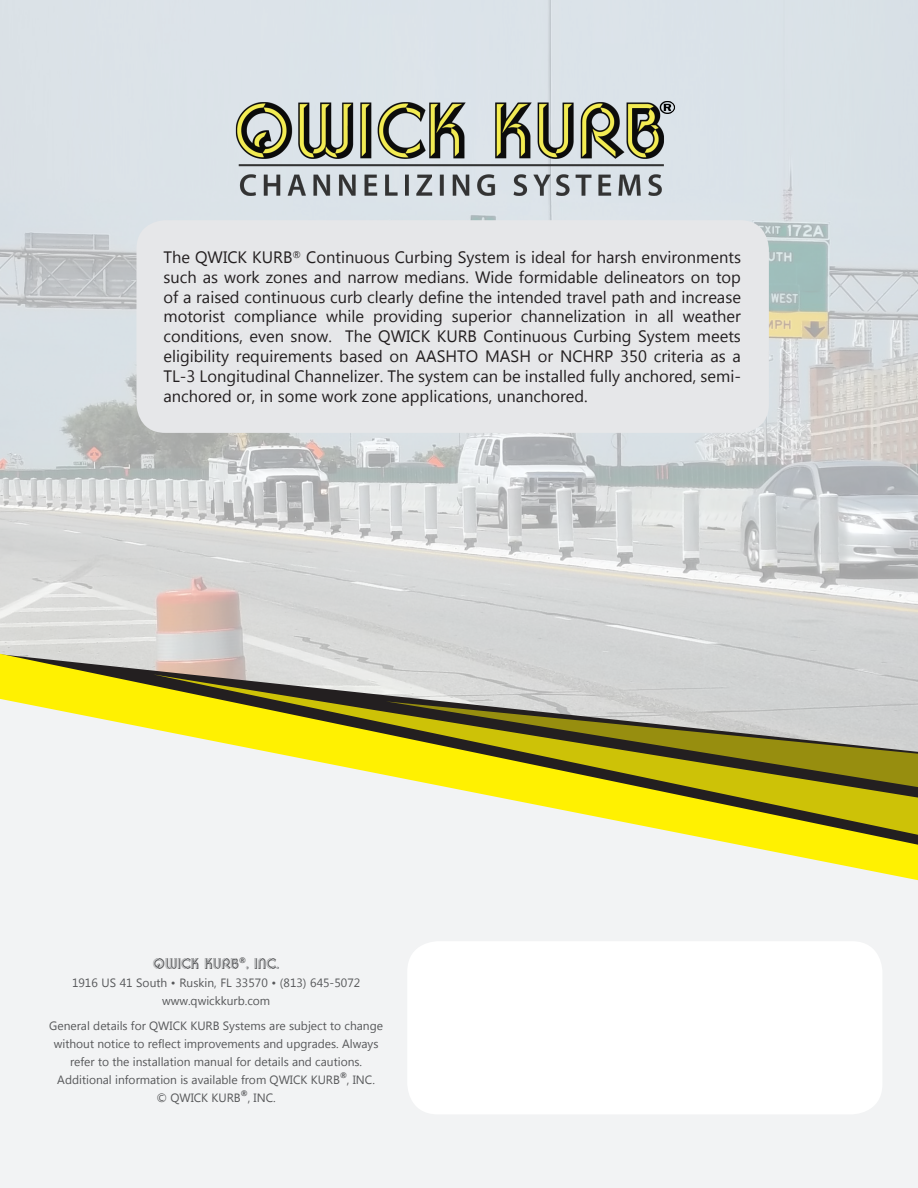
<style>
.page{position:relative;width:918px;height:1188px;background:#fff}
.page>*{position:absolute;margin:0;border:0;box-sizing:border-box;transform-origin:0 0}
.t1{font:18px "Chuck Warren Chisel SH";color:#57585a}
.t2{font:16.5px/19.8px "Myanmar Text";color:#231f20;text-align:justify}
.t3{font:12px/18px "Myanmar Text";color:#57585a;text-align:center}
.t4{font:700 7.8px "Myanmar Text";color:#57585a}
</style>
<div class="page">
<img style="left:0;top:0;width:918px;height:654px">
<svg style="left:0;top:654px;width:918px;height:45px;background:#c7c5a6"></svg>
<svg style="left:0;top:699px;width:918px;height:489px;fill:#f2f3f4"></svg>
<img style="left:230px;top:93px;width:446px;height:127px">
<div style="left:407px;top:941px;width:475px;height:173px;background:#fff;border-radius:31px"></div>
<div style="left:137px;top:220px;width:632px;height:213px;background:#e6e7e9;border-radius:29px"></div>
<p class="t2" style="left:164px;top:247px;width:579px">The QWICK KURB<sup>®</sup> Continuous Curbing System is ideal for harsh environments such as work zones and narrow medians. Wide formidable delineators on top of a raised continuous curb clearly define the intended travel path and increase motorist compliance while providing superior channelization in all weather conditions, even snow. The QWICK KURB Continuous Curbing System meets eligibility requirements based on AASHTO MASH or NCHRP 350 criteria as a TL-3 Longitudinal Channelizer. The system can be installed fully anchored, semi&shy;anchored or, in some work zone applications, unanchored.</p>
<p class="t4" style="left:239px;top:955px;width:8px">®</p>
<p class="t3" style="left:72px;top:973px;width:290px">1916 US 41 South • Ruskin, FL 33570 • (813) 645-5072 www.qwickkurb.com</p>
<p class="t3" style="left:49px;top:1017px;width:335px">General details for QWICK KURB Systems are subject to change</p>
<p class="t3" style="left:54px;top:1035px;width:326px">without notice to reflect improvements and upgrades. Always</p>
<p class="t3" style="left:70px;top:1053px;width:294px">refer to the installation manual for details and cautions.</p>
<p class="t3" style="left:57px;top:1071px;width:284px">Additional information is available from QWICK KURB</p>
<p class="t4" style="left:340px;top:1071px;width:8px">®</p>
<p class="t1" style="left:153px;top:951px;width:128px">QWICK KURB , INC.</p>
<p class="t3" style="left:347px;top:1071px;width:30px">, INC.</p>
<p class="t4" style="left:241px;top:1089px;width:8px">®</p>
<p class="t3" style="left:156px;top:1089px;width:86px">© QWICK KURB</p>
<p class="t3" style="left:248px;top:1089px;width:30px">, INC.</p>
</div>
